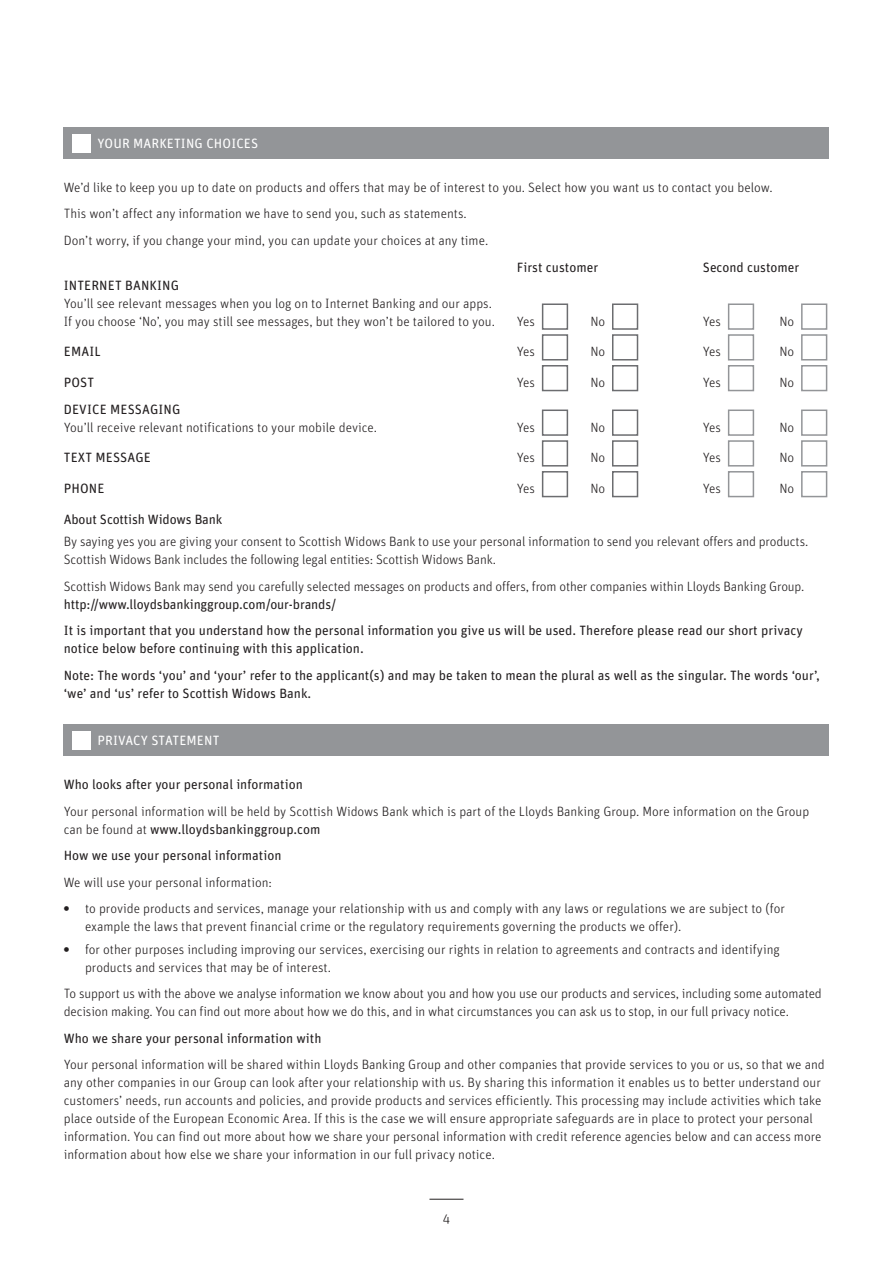
<style>
.page{position:relative;width:893px;height:1263px;background:#fff}
.page>*{position:absolute;margin:0;border:0;box-sizing:border-box;transform-origin:0 0}
.Body_text{font:300 13.5px/18px "Unit Rounded Pro";color:#231f20}
.Body_text-2{font:13.5px/18px "Unit Rounded Pro";color:#231f20}
.GDPR_Text{font:300 13.5px/18px "Unit Rounded Pro";color:#231f20}
.Boxed_Heading{font:13.5px "Unit Rounded Pro";letter-spacing:.01em;color:#fff}
.Body_copy{font:13.5px "Unit Rounded Pro";color:#231f20}
.GDPR_Text-2{font:13.5px "Unit Rounded Pro";letter-spacing:.01em;color:#231f20}
.s1{font-weight:400}
.s2{font-weight:900}
</style>
<div class="page">
<hr style="left:429px;top:1199px;width:34px;height:1px;background:#231f20">
<div style="left:64px;top:128px;width:765px;height:31px;background:#939598"></div>
<div style="left:72px;top:134px;width:19px;height:18px;background:#fff"></div>
<div style="left:542px;top:303px;width:26px;height:27px;border:2px solid #6c6d70"></div>
<div style="left:612px;top:303px;width:26px;height:27px;border:2px solid #6c6d70"></div>
<div style="left:728px;top:303px;width:26px;height:27px;border:2px solid #939598"></div>
<div style="left:801px;top:303px;width:26px;height:27px;border:2px solid #939598"></div>
<div style="left:542px;top:334px;width:26px;height:26px;border:2px solid #6c6d70"></div>
<div style="left:612px;top:334px;width:26px;height:26px;border:2px solid #6c6d70"></div>
<div style="left:728px;top:334px;width:26px;height:26px;border:2px solid #939598"></div>
<div style="left:801px;top:334px;width:26px;height:26px;border:2px solid #939598"></div>
<div style="left:542px;top:365px;width:26px;height:26px;border:2px solid #6c6d70"></div>
<div style="left:612px;top:365px;width:26px;height:26px;border:2px solid #6c6d70"></div>
<div style="left:728px;top:365px;width:26px;height:26px;border:2px solid #939598"></div>
<div style="left:801px;top:365px;width:26px;height:26px;border:2px solid #939598"></div>
<div style="left:542px;top:409px;width:26px;height:27px;border:2px solid #6c6d70"></div>
<div style="left:612px;top:409px;width:26px;height:27px;border:2px solid #6c6d70"></div>
<div style="left:728px;top:409px;width:26px;height:27px;border:2px solid #939598"></div>
<div style="left:801px;top:409px;width:26px;height:27px;border:2px solid #939598"></div>
<div style="left:542px;top:440px;width:26px;height:26px;border:2px solid #6c6d70"></div>
<div style="left:612px;top:440px;width:26px;height:26px;border:2px solid #6c6d70"></div>
<div style="left:728px;top:440px;width:26px;height:26px;border:2px solid #939598"></div>
<div style="left:801px;top:440px;width:26px;height:26px;border:2px solid #939598"></div>
<div style="left:542px;top:471px;width:26px;height:26px;border:2px solid #6c6d70"></div>
<div style="left:612px;top:471px;width:26px;height:26px;border:2px solid #6c6d70"></div>
<div style="left:728px;top:471px;width:26px;height:26px;border:2px solid #939598"></div>
<div style="left:801px;top:471px;width:26px;height:26px;border:2px solid #939598"></div>
<div style="left:64px;top:725px;width:765px;height:31px;background:#939598"></div>
<div style="left:72px;top:731px;width:19px;height:18px;background:#fff"></div>
<p class="Boxed_Heading" style="left:97px;top:134px;width:162px">YOUR MARKETING CHOICES</p>
<p class="Body_text" style="left:64px;top:178px;width:710px">We’d like to keep you up to date on products and offers that may be of interest to you. Select how you want us to contact you below.</p>
<p class="Body_text" style="left:64px;top:205px;width:404px">This won’t affect any information we have to send you, such as statements.</p>
<p class="Body_text" style="left:64px;top:231px;width:426px">Don’t worry, if you change your mind, you can update your choices at any time.</p>
<p class="Body_copy" style="left:517px;top:258px;width:83px">First customer</p>
<p class="Body_copy" style="left:703px;top:258px;width:98px">Second customer</p>
<p class="GDPR_Text" style="left:64px;top:276px;width:433px"><span class="s1">INTERNET BANKING<br></span>You’ll see relevant messages when you log on to Internet Banking and our apps.<br>If you choose ‘No’, you may still see messages, but they won’t be tailored to you.</p>
<p class="GDPR_Text" style="left:517px;top:312px;width:20px">Yes</p>
<p class="GDPR_Text" style="left:590px;top:312px;width:16px">No</p>
<p class="GDPR_Text" style="left:703px;top:312px;width:20px">Yes</p>
<p class="GDPR_Text" style="left:779px;top:312px;width:16px">No</p>
<p class="GDPR_Text-2" style="left:64px;top:342px;width:38px">EMAIL</p>
<p class="GDPR_Text" style="left:517px;top:342px;width:20px">Yes</p>
<p class="GDPR_Text" style="left:590px;top:342px;width:16px">No</p>
<p class="GDPR_Text" style="left:703px;top:342px;width:20px">Yes</p>
<p class="GDPR_Text" style="left:779px;top:342px;width:16px">No</p>
<p class="GDPR_Text-2" style="left:64px;top:373px;width:32px">POST</p>
<p class="GDPR_Text" style="left:517px;top:373px;width:20px">Yes</p>
<p class="GDPR_Text" style="left:590px;top:373px;width:16px">No</p>
<p class="GDPR_Text" style="left:703px;top:373px;width:20px">Yes</p>
<p class="GDPR_Text" style="left:779px;top:373px;width:16px">No</p>
<p class="GDPR_Text" style="left:64px;top:400px;width:315px"><span class="s1">DEVICE MESSAGING<br></span>You’ll receive relevant notifications to your mobile device.</p>
<p class="GDPR_Text" style="left:517px;top:418px;width:20px">Yes</p>
<p class="GDPR_Text" style="left:590px;top:418px;width:16px">No</p>
<p class="GDPR_Text" style="left:703px;top:418px;width:20px">Yes</p>
<p class="GDPR_Text" style="left:779px;top:418px;width:16px">No</p>
<p class="GDPR_Text-2" style="left:64px;top:448px;width:89px">TEXT MESSAGE</p>
<p class="GDPR_Text" style="left:517px;top:448px;width:20px">Yes</p>
<p class="GDPR_Text" style="left:590px;top:448px;width:16px">No</p>
<p class="GDPR_Text" style="left:703px;top:448px;width:20px">Yes</p>
<p class="GDPR_Text" style="left:779px;top:448px;width:16px">No</p>
<p class="GDPR_Text-2" style="left:64px;top:479px;width:42px">PHONE</p>
<p class="GDPR_Text" style="left:517px;top:479px;width:20px">Yes</p>
<p class="GDPR_Text" style="left:590px;top:479px;width:16px">No</p>
<p class="GDPR_Text" style="left:703px;top:479px;width:20px">Yes</p>
<p class="GDPR_Text" style="left:779px;top:479px;width:16px">No</p>
<p class="Body_text-2" style="left:64px;top:509px;width:160px">About Scottish Widows Bank</p>
<p class="Body_text" style="left:64px;top:532px;width:746px">By saying yes you are giving your consent to Scottish Widows Bank to use your personal information to send you relevant offers and products.<br>Scottish Widows Bank includes the following legal entities: Scottish Widows Bank.</p>
<p class="Body_text" style="left:64px;top:577px;width:742px">Scottish Widows Bank may send you carefully selected messages on products and offers, from other companies within Lloyds Banking Group. <span class="s1">http://www.lloydsbankinggroup.com/our-brands/</span></p>
<p class="Body_text-2" style="left:64px;top:621px;width:741px">It is important that you understand how the personal information you give us will be used. Therefore please read our short privacy notice below before continuing with this application.</p>
<p class="Body_text-2" style="left:64px;top:665px;width:758px">Note: The words ‘you’ and ‘your’ refer to the applicant(s) and may be taken to mean the plural as well as the singular. The words ‘our’, ‘we’ and ‘us’ refer to Scottish Widows Bank.</p>
<p class="Boxed_Heading" style="left:97px;top:731px;width:123px">PRIVACY STATEMENT</p>
<p class="Body_text-2" style="left:64px;top:775px;width:241px">Who looks after your personal information</p>
<p class="Body_text" style="left:64px;top:802px;width:747px">Your personal information will be held by Scottish Widows Bank which is part of the Lloyds Banking Group. More information on the Group can be found at <span class="s1">www.lloydsbankinggroup.com</span></p>
<p class="Body_text-2" style="left:64px;top:846px;width:219px">How we use your personal information</p>
<p class="Body_text" style="left:64px;top:873px;width:210px">We will use your personal information:</p>
<p class="Body_text" style="left:85px;top:899px;width:701px;text-indent:-21px"><span class="s2">•</span> to provide products and services, manage your relationship with us and comply with any laws or regulations we are subject to (for example the laws that prevent financial crime or the regulatory requirements governing the products we offer).</p>
<p class="Body_text" style="left:85px;top:940px;width:696px;text-indent:-21px"><span class="s2">•</span> for other purposes including improving our services, exercising our rights in relation to agreements and contracts and identifying products and services that may be of interest.</p>
<p class="Body_text" style="left:64px;top:984px;width:759px">To support us with the above we analyse information we know about you and how you use our products and services, including some automated decision making. You can find out more about how we do this, and in what circumstances you can ask us to stop, in our full privacy notice.</p>
<p class="Body_text-2" style="left:64px;top:1028px;width:259px">Who we share your personal information with</p>
<p class="Body_text" style="left:64px;top:1055px;width:763px">Your personal information will be shared within Lloyds Banking Group and other companies that provide services to you or us, so that we and any other companies in our Group can look after your relationship with us. By sharing this information it enables us to better understand our customers’ needs, run accounts and policies, and provide products and services efficiently. This processing may include activities which take place outside of the European Economic Area. If this is the case we will ensure appropriate safeguards are in place to protect your personal information. You can find out more about how we share your personal information with credit reference agencies below and can access more information about how else we share your information in our full privacy notice.</p>
<p class="Body_text" style="left:443px;top:1209px;width:9px">4</p>
</div>
